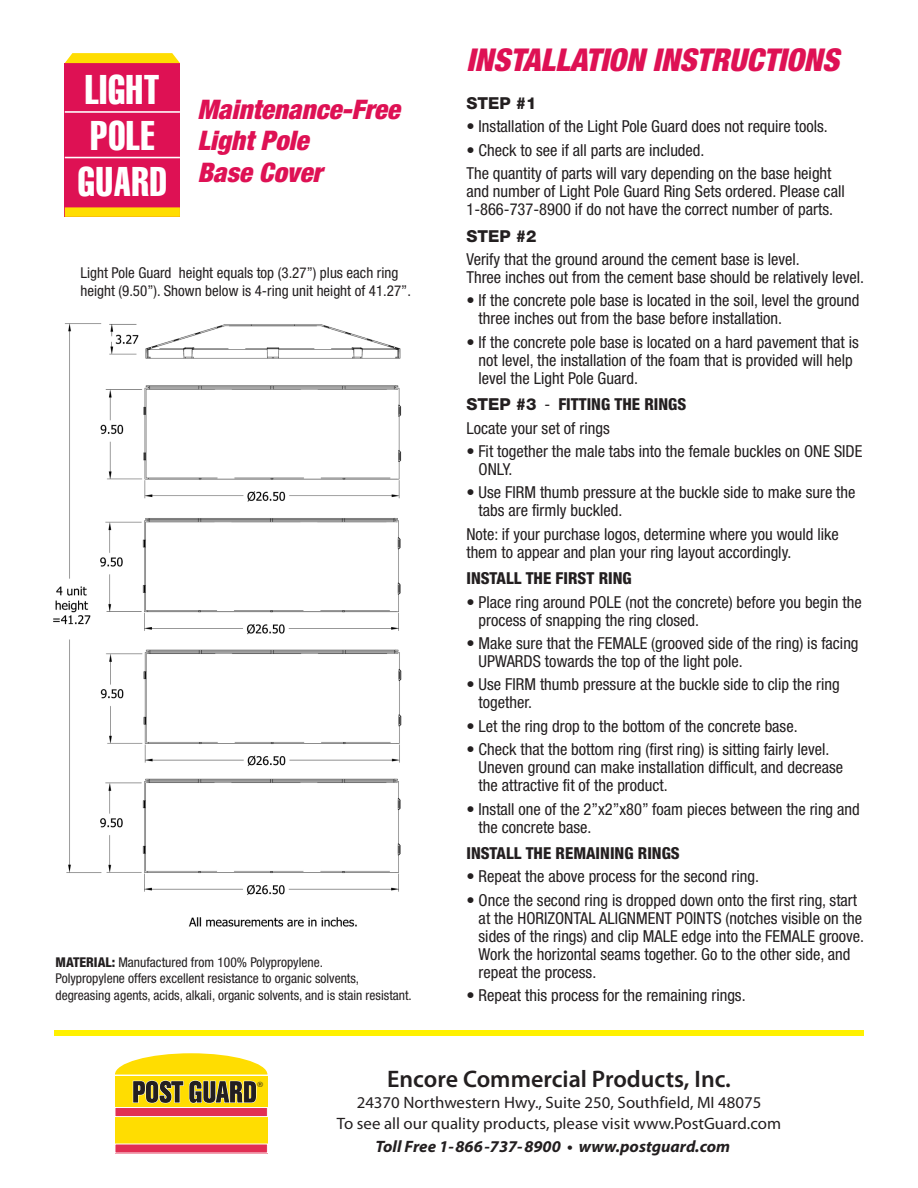
<style>
.page{position:relative;width:918px;height:1188px;background:#fff}
.page>*{position:absolute;margin:0;border:0;box-sizing:border-box;transform-origin:0 0}
.t1{font:extra-condensed 40.8px/45.8px "Helvetica";letter-spacing:.025em;color:#fff;text-align:center;scale:.9 1}
.t2{font:italic 900 condensed 31.5px "Helvetica Neue LT Std";color:#de1154}
.t3{font:italic 900 condensed 27px/31.5px "Helvetica Neue LT Std";color:#de1154}
.t4{font:600 24px "Myriad Pro";color:#231f20}
.t5{font:condensed 16.5px/18px "Helvetica Neue LT Std";color:#231f20}
.t6{font:16.5px/21px "Myriad Pro";color:#231f20;text-align:center}
.t7{font:800 condensed 16.5px "Helvetica Neue LT Std";color:#231f20}
.t8{font:italic 700 16.5px "Myriad Pro";color:#231f20}
.t9{font:800 16.5px "Helvetica Neue LT Std";color:#231f20}
.t10{font:condensed 15px/18px "Helvetica Neue LT Std";color:#231f20}
.t11{font:condensed 13.5px/16.5px "Helvetica Neue LT Std";color:#231f20}
.t12{font:7.35px "Helvetica";color:#231f20;scale:1.04 1}
.s1{font-weight:800}
.s2{font-weight:800;font-stretch:normal}
</style>
<div class="page">
<div style="left:115px;top:1076px;width:152px;height:77px;background:#ffdd01"></div>
<svg style="left:115px;top:1053px;width:152px;height:51px"></svg>
<div style="left:115px;top:1108px;width:152px;height:9px;background:#e12f53"></div>
<div style="left:114px;top:1107px;width:154px;height:10px;border:1px solid #fff"></div>
<div style="left:115px;top:1144px;width:152px;height:9px;background:#e12f53"></div>
<div style="left:54px;top:1031px;width:810px;height:5px;background:#fff101"></div>
<div style="left:65px;top:63px;width:115px;height:154px;background:#de1154"></div>
<div style="left:65px;top:207px;width:115px;height:10px;background:#ffdd01"></div>
<svg style="left:65px;top:53px;width:115px;height:10px"></svg>
<hr style="left:65px;top:111px;width:115px;height:2px;background:#fff">
<hr style="left:65px;top:157px;width:115px;height:1px;background:#fff">
<img style="left:53px;top:323px;width:349px;height:604px">
<h1 class="t1" style="left:78px;top:70px;width:100px">LIGHT<br>POLE<br>GUARD</h1>
<h3 class="t3" style="left:197px;top:96px;width:204px">Maintenance-Free<br>Light Pole<br>Base Cover</h3>
<p class="t10" style="left:80px;top:265px;width:332px">Light Pole Guard height equals top (3.27”) plus each ring height (9.50”). Shown below is 4-ring unit height of 41.27”.</p>
<p class="t11" style="left:55px;top:955px;width:358px"><span class="s1">MATERIAL:</span> Manufactured from 100% Polypropylene.<br>Polypropylene offers excellent resistance to organic solvents, degreasing agents, acids, alkali, organic solvents, and is stain resistant.</p>
<h2 class="t2" style="left:466px;top:49px;width:374px">INSTALLATION INSTRUCTIONS</h2>
<p class="t9" style="left:466px;top:97px;width:72px">STEP #1</p>
<p class="t5" style="left:466px;top:119px;width:363px">• Installation of the Light Pole Guard does not require tools.</p>
<p class="t5" style="left:466px;top:140px;width:367px;line-height:23.4px">• Check to see if all parts are included.<br>The quantity of parts will vary depending on the base height</p>
<p class="t5" style="left:466px;top:184px;width:380px">and number of Light Pole Guard Ring Sets ordered. Please call<br>1-866-737-8900 if do not have the correct number of parts.</p>
<p class="t9" style="left:466px;top:230px;width:72px">STEP #2</p>
<p class="t5" style="left:466px;top:251px;width:399px">Verify that the ground around the cement base is level.<br>Three inches out from the cement base should be relatively level.</p>
<p class="t5" style="left:479px;top:293px;width:382px;text-indent:-12px">• If the concrete pole base is located in the soil, level the ground three inches out from the base before installation.</p>
<p class="t5" style="left:479px;top:334px;width:382px;text-indent:-12px">• If the concrete pole base is located on a hard pavement that is not level, the installation of the foam that is provided will help level the Light Pole Guard.</p>
<p class="t5" style="left:466px;top:394px;width:221px;line-height:23.4px"><span class="s2">STEP #3</span> - <span class="s1">FITTING THE RINGS<br></span>Locate your set of rings</p>
<p class="t5" style="left:479px;top:443px;width:385px;text-indent:-12px">• Fit together the male tabs into the female buckles on ONE SIDE<br>ONLY.</p>
<p class="t5" style="left:479px;top:485px;width:378px;text-indent:-12px">• Use FIRM thumb pressure at the buckle side to make sure the tabs are firmly buckled.</p>
<p class="t5" style="left:466px;top:526px;width:374px">Note: if your purchase logos, determine where you would like them to appear and plan your ring layout accordingly.</p>
<p class="t7" style="left:466px;top:572px;width:167px">INSTALL THE FIRST RING</p>
<p class="t5" style="left:479px;top:594px;width:385px;text-indent:-12px">• Place ring around POLE (not the concrete) before you begin the process of snapping the ring closed.</p>
<p class="t5" style="left:479px;top:635px;width:382px;text-indent:-12px">• Make sure that the FEMALE (grooved side of the ring) is facing<br>UPWARDS towards the top of the light pole.</p>
<p class="t5" style="left:479px;top:677px;width:363px;text-indent:-12px">• Use FIRM thumb pressure at the buckle side to clip the ring together.</p>
<p class="t5" style="left:466px;top:718px;width:333px">• Let the ring drop to the bottom of the concrete base.</p>
<p class="t5" style="left:479px;top:742px;width:366px;text-indent:-12px">• Check that the bottom ring (first ring) is sitting fairly level.<br>Uneven ground can make installation difficult, and decrease the attractive fit of the product.</p>
<p class="t5" style="left:479px;top:801px;width:383px;text-indent:-12px">• Install one of the 2”x2”x80” foam pieces between the ring and the concrete base.</p>
<p class="t7" style="left:466px;top:847px;width:215px">INSTALL THE REMAINING RINGS</p>
<p class="t5" style="left:466px;top:869px;width:294px">• Repeat the above process for the second ring.</p>
<p class="t5" style="left:479px;top:892px;width:387px;text-indent:-12px">• Once the second ring is dropped down onto the first ring, start at the HORIZONTAL ALIGNMENT POINTS (notches visible on the sides of the rings) and clip MALE edge into the FEMALE groove.<br>Work the horizontal seams together. Go to the other side, and repeat the process.</p>
<p class="t5" style="left:466px;top:988px;width:281px">• Repeat this process for the remaining rings.</p>
<p class="t12" style="left:258px;top:1081px;width:7px">®</p>
<h3 class="t4" style="left:387px;top:1070px;width:345px">Encore Commercial Products, Inc.</h3>
<p class="t6" style="left:337px;top:1093px;width:446px">24370 Northwestern Hwy., Suite 250, Southfield, MI 48075<br>To see all our quality products, please visit www.PostGuard.com</p>
<p class="t8" style="left:376px;top:1140px;width:356px">Toll Free 1-866-737-8900 • www.postguard.com</p>
</div>
